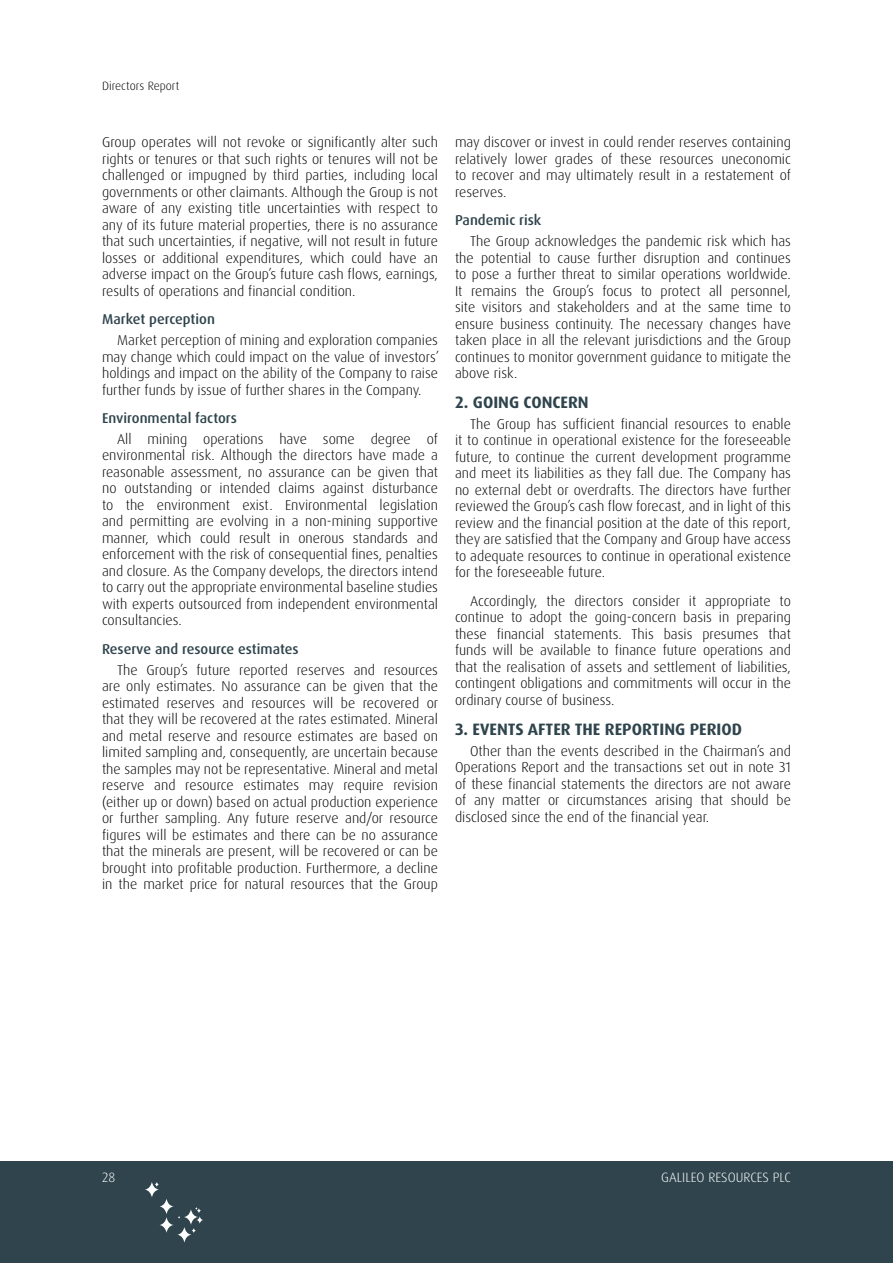
<style>
.page{position:relative;width:893px;height:1263px;background:#fff}
.page>*{position:absolute;margin:0;border:0;box-sizing:border-box;transform-origin:0 0}
.Bold_CAPS_head{font:700 16.5px "Dax Pro";color:#2f444d}
.Main_text{font:300 14.25px/16.5px "Dax Pro";color:#000;text-align:justify}
.Sub_head{font:500 14.25px "Dax Pro";color:#2f444d}
.t1{font:300 13.5px "Dax Pro";color:#fff}
.t2{font:300 12px "Dax Pro";color:#000}
</style>
<div class="page">
<div style="left:0;top:1161px;width:893px;height:102px;background:#2f444d"></div>
<svg style="left:145px;top:1182px;width:58px;height:60px"></svg>
<p class="t2" style="left:102px;top:78px;width:79px">Directors Report</p>
<p class="Main_text" style="left:102px;top:134px;width:337px">Group operates will not revoke or significantly alter such rights or tenures or that such rights or tenures will not be challenged or impugned by third parties, including local governments or other claimants. Although the Group is not aware of any existing title uncertainties with respect to any of its future material properties, there is no assurance that such uncertainties, if negative, will not result in future losses or additional expenditures, which could have an adverse impact on the Group’s future cash flows, earnings, results of operations and financial condition.</p>
<p class="Sub_head" style="left:102px;top:310px;width:114px">Market perception</p>
<p class="Main_text" style="left:102px;top:332px;width:339px;text-indent:15px">Market perception of mining and exploration companies may change which could impact on the value of investors’ holdings and impact on the ability of the Company to raise further funds by issue of further shares in the Company.</p>
<p class="Sub_head" style="left:102px;top:409px;width:136px">Environmental factors</p>
<p class="Main_text" style="left:102px;top:431px;width:337px;text-indent:15px">All mining operations have some degree of environmental risk. Although the directors have made a reasonable assessment, no assurance can be given that no outstanding or intended claims against disturbance to the environment exist. Environmental legislation and permitting are evolving in a non-mining supportive manner, which could result in onerous standards and enforcement with the risk of consequential fines, penalties and closure. As the Company develops, the directors intend to carry out the appropriate environmental baseline studies with experts outsourced from independent environmental consultancies.</p>
<p class="Sub_head" style="left:102px;top:640px;width:198px">Reserve and resource estimates</p>
<p class="Main_text" style="left:102px;top:661px;width:338px;text-indent:15px">The Group’s future reported reserves and resources are only estimates. No assurance can be given that the estimated reserves and resources will be recovered or that they will be recovered at the rates estimated. Mineral and metal reserve and resource estimates are based on limited sampling and, consequently, are uncertain because the samples may not be representative. Mineral and metal reserve and resource estimates may require revision (either up or down) based on actual production experience or further sampling. Any future reserve and/or resource figures will be estimates and there can be no assurance that the minerals are present, will be recovered or can be brought into profitable production. Furthermore, a decline in the market price for natural resources that the Group</p>
<p class="Main_text" style="left:455px;top:134px;width:337px">may discover or invest in could render reserves containing relatively lower grades of these resources uneconomic to recover and may ultimately result in a restatement of reserves.</p>
<p class="Sub_head" style="left:455px;top:211px;width:88px">Pandemic risk</p>
<p class="Main_text" style="left:455px;top:233px;width:337px;text-indent:15px">The Group acknowledges the pandemic risk which has the potential to cause further disruption and continues to pose a further threat to similar operations worldwide.<br>It remains the Group’s focus to protect all personnel, site visitors and stakeholders and at the same time to ensure business continuity. The necessary changes have taken place in all the relevant jurisdictions and the Group continues to monitor government guidance to mitigate the above risk.</p>
<p class="Bold_CAPS_head" style="left:455px;top:392px;width:135px">2. GOING CONCERN</p>
<p class="Main_text" style="left:455px;top:416px;width:338px;text-indent:15px">The Group has sufficient financial resources to enable it to continue in operational existence for the foreseeable future, to continue the current development programme and meet its liabilities as they fall due. The Company has no external debt or overdrafts. The directors have further reviewed the Group’s cash flow forecast, and in light of this review and the financial position at the date of this report, they are satisfied that the Company and Group have access to adequate resources to continue in operational existence for the foreseeable future.</p>
<p class="Main_text" style="left:455px;top:593px;width:337px;text-indent:15px">Accordingly, the directors consider it appropriate to continue to adopt the going-concern basis in preparing these financial statements. This basis presumes that funds will be available to finance future operations and that the realisation of assets and settlement of liabilities, contingent obligations and commitments will occur in the ordinary course of business.</p>
<p class="Bold_CAPS_head" style="left:455px;top:718px;width:289px">3. EVENTS AFTER THE REPORTING PERIOD</p>
<p class="Main_text" style="left:455px;top:742px;width:337px;text-indent:15px">Other than the events described in the Chairman’s and Operations Report and the transactions set out in note 31 of these financial statements the directors are not aware of any matter or circumstances arising that should be disclosed since the end of the financial year.</p>
<p class="t1" style="left:102px;top:1169px;width:15px">28</p>
<p class="t1" style="left:661px;top:1169px;width:131px">GALILEO RESOURCES PLC</p>
</div>
